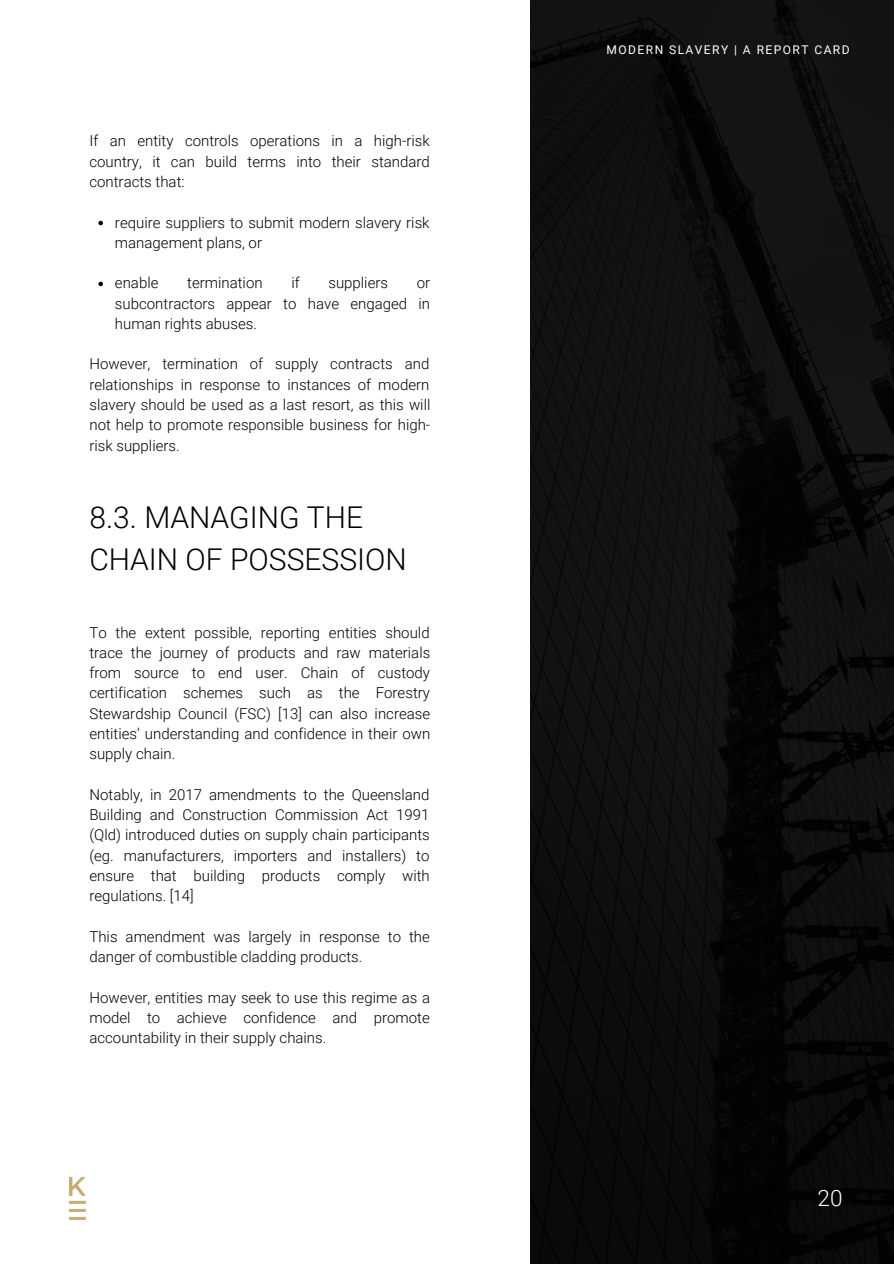
<style>
.page{position:relative;width:894px;height:1264px;background:#fff}
.page>*{position:absolute;margin:0;border:0;box-sizing:border-box;transform-origin:0 0}
.t1{font:300 30px/41.7px "Roboto";color:#000}
.t2{font:300 22.5px "Roboto";color:#fff}
.t3{font:300 15px/20.2px "Roboto";color:#000;text-align:justify}
.t4{font:12px "Roboto";letter-spacing:.12em;color:#fff}
</style>
<div class="page">
<div style="left:530px;top:0;width:363px;height:1263px;background:linear-gradient(to right,#0f0f0f,#0c0c0c)"></div>
<svg style="left:98px;top:221px;width:5px;height:4px"></svg>
<svg style="left:98px;top:281px;width:5px;height:5px"></svg>
<img style="left:69px;top:1177px;width:17px;height:43px">
<p class="t3" style="left:89px;top:131px;width:342px">If an entity controls operations in a high-risk country, it can build terms into their standard contracts that:</p>
<p class="t3" style="left:115px;top:212px;width:316px">require suppliers to submit modern slavery risk management plans, or</p>
<p class="t3" style="left:115px;top:273px;width:45px">enable</p>
<p class="t3" style="left:187px;top:273px;width:77px">termination</p>
<p class="t3" style="left:291px;top:273px;width:10px">if</p>
<p class="t3" style="left:328px;top:273px;width:61px">suppliers</p>
<p class="t3" style="left:115px;top:273px;width:317px;text-indent:302px">or subcontractors appear to have engaged in human rights abuses.</p>
<p class="t3" style="left:89px;top:354px;width:342px">However, termination of supply contracts and relationships in response to instances of modern slavery should be used as a last resort, as this will not help to promote responsible business for high&shy;risk suppliers.</p>
<h1 class="t1" style="left:89px;top:497px;width:319px">8.3. MANAGING THE<br>CHAIN OF POSSESSION</h1>
<p class="t3" style="left:89px;top:622px;width:342px">To the extent possible, reporting entities should trace the journey of products and raw materials from source to end user. Chain of custody certification schemes such as the Forestry Stewardship Council (FSC) [13] can also increase entities’ understanding and confidence in their own supply chain.</p>
<p class="t3" style="left:89px;top:784px;width:342px">Notably, in 2017 amendments to the Queensland Building and Construction Commission Act 1991 (Qld) introduced duties on supply chain participants (eg. manufacturers, importers and installers) to ensure that building products comply with regulations. [14]</p>
<p class="t3" style="left:89px;top:926px;width:342px">This amendment was largely in response to the danger of combustible cladding products.</p>
<p class="t3" style="left:89px;top:987px;width:342px">However, entities may seek to use this regime as a model to achieve confidence and promote accountability in their supply chains.</p>
<p class="t4" style="left:606px;top:43px;width:244px">MODERN SLAVERY | A REPORT CARD</p>
<h2 class="t2" style="left:817px;top:1185px;width:26px">20</h2>
</div>
